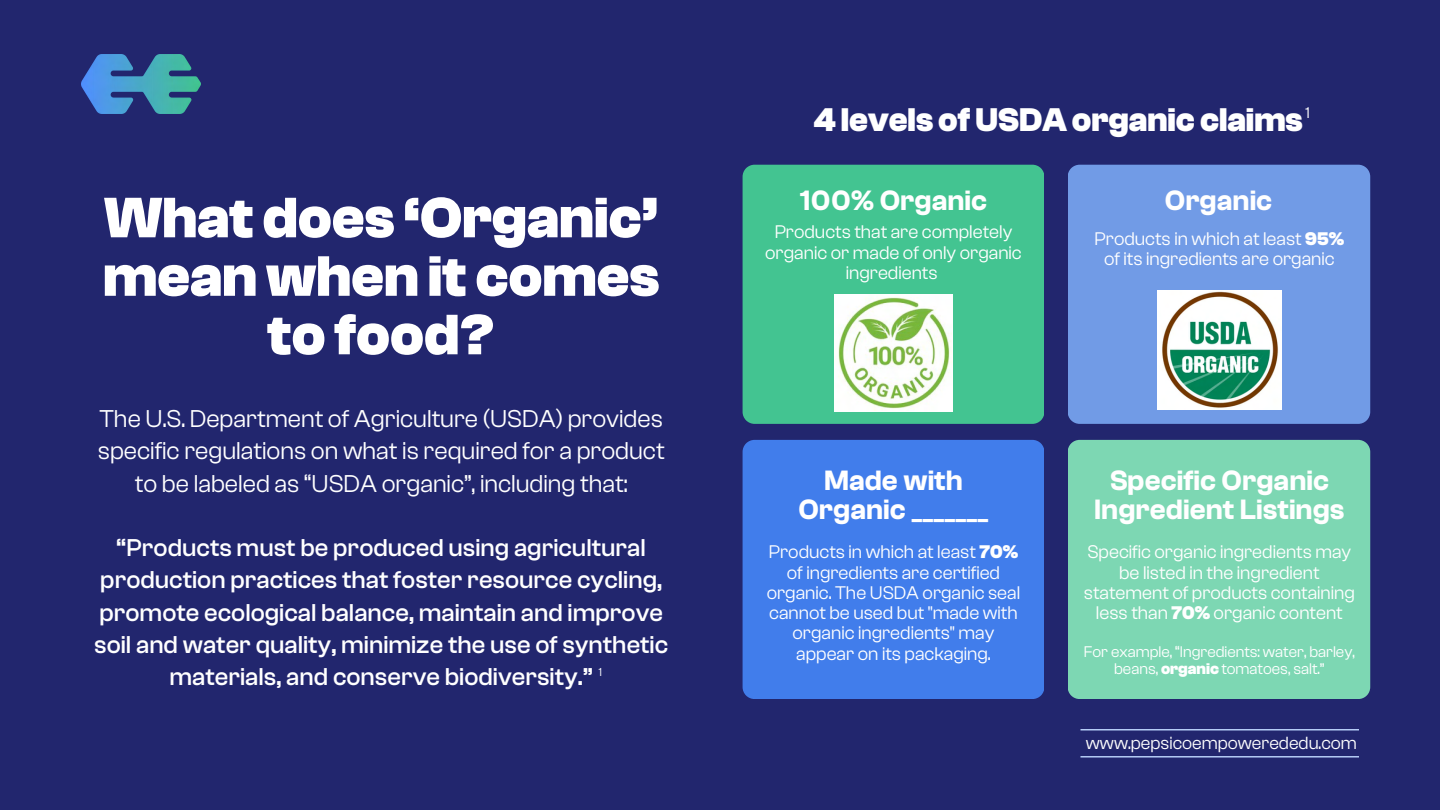
<style>
.page{position:relative;width:1440px;height:810px;background:#22266e}
.page>*{position:absolute;margin:0;border:0;box-sizing:border-box;transform-origin:0 0}
.t1{font:700 59px/58.5px "Clash Grotesk";color:#fff;text-align:center}
.t2{font:700 34px "Clash Grotesk";color:#fff}
.t3{font:600 29px/28.5px "Clash Grotesk";color:#fff;text-align:center}
.t4{font:500 25.3px/32.2px "Clash Grotesk";color:#fff;text-align:center}
.t5{font:25.3px/32.2px "Clash Grotesk";color:#fff;text-align:center}
.t6{font:19px/20.2px "Clash Grotesk";color:#fff;text-align:center}
.t7{font:18.3px "Clash Grotesk";color:#fff}
.t8{font:16px/17.2px "Clash Grotesk";color:#fff;text-align:center}
.t9{font:12px "Clash Grotesk";color:#fff}
.s1{font-weight:700}
</style>
<div class="page">
<div style="left:1068px;top:165px;width:302px;height:259px;background:#719be6"></div>
<div style="left:1068px;top:440px;width:302px;height:259px;background:#7dd7b3"></div>
<div style="left:743px;top:165px;width:301px;height:259px;background:#43c491"></div>
<div style="left:743px;top:440px;width:301px;height:259px;background:#417deb"></div>
<hr style="left:1080px;top:756px;width:279px;height:2px;background:#b5ccf6">
<hr style="left:1080px;top:729px;width:279px;height:1px;background:#b5ccf6">
<img style="left:1158px;top:291px;width:123px;height:119px">
<img style="left:834px;top:294px;width:118px;height:117px">
<img style="left:81px;top:54px;width:119px;height:60px">
<h2 class="t1" style="left:103px;top:189px;width:558px">What does ‘Organic’ mean when it comes to food?</h2>
<p class="t5" style="left:98px;top:403px;width:568px">The U.S. Department of Agriculture (USDA) provides specific regulations on what is required for a product to be labeled as “USDA organic”, including that:</p>
<h1 class="t4" style="left:94px;top:532px;width:575px">“Products must be produced using agricultural production practices that foster resource cycling, promote ecological balance, maintain and improve soil and water quality, minimize the use of synthetic materials, and conserve biodiversity.”</h1>
<h6 class="t9" style="left:599px;top:665px;width:5px">1</h6>
<h3 class="t8" style="left:1305px;top:104px;width:6px">1</h3>
<h6 class="t2" style="left:814px;top:101px;width:491px">4 levels of USDA organic claims</h6>
<h5 class="t3" style="left:800px;top:186px;width:189px">100% Organic</h5>
<h3 class="t6" style="left:765px;top:222px;width:258px">Products that are completely organic or made of only organic ingredients</h3>
<p class="t3" style="left:1165px;top:186px;width:109px">Organic</p>
<p class="t6" style="left:1095px;top:228px;width:251px">Products in which at least <span class="s1">95% </span>of its ingredients are organic</p>
<h4 class="t3" style="left:798px;top:467px;width:192px">Made with<br>Organic _______</h4>
<h6 class="t6" style="left:767px;top:542px;width:255px">Products in which at least <span class="s1">70% </span>of ingredients are certified organic. The USDA organic seal cannot be used but "made with organic ingredients" may appear on its packaging.</h6>
<h3 class="t3" style="left:1094px;top:467px;width:252px">Specific Organic<br>Ingredient Listings</h3>
<p class="t6" style="left:1084px;top:542px;width:273px">Specific organic ingredients may be listed in the ingredient statement of products containing less than <span class="s1">70%</span> organic content</p>
<h3 class="t8" style="left:1084px;top:643px;width:273px">For example, “Ingredients: water, barley, beans, <span class="s1">organic</span> tomatoes, salt.”</h3>
<p class="t7" style="left:1086px;top:733px;width:273px">www.pepsicoempowerededu.com</p>
</div>
